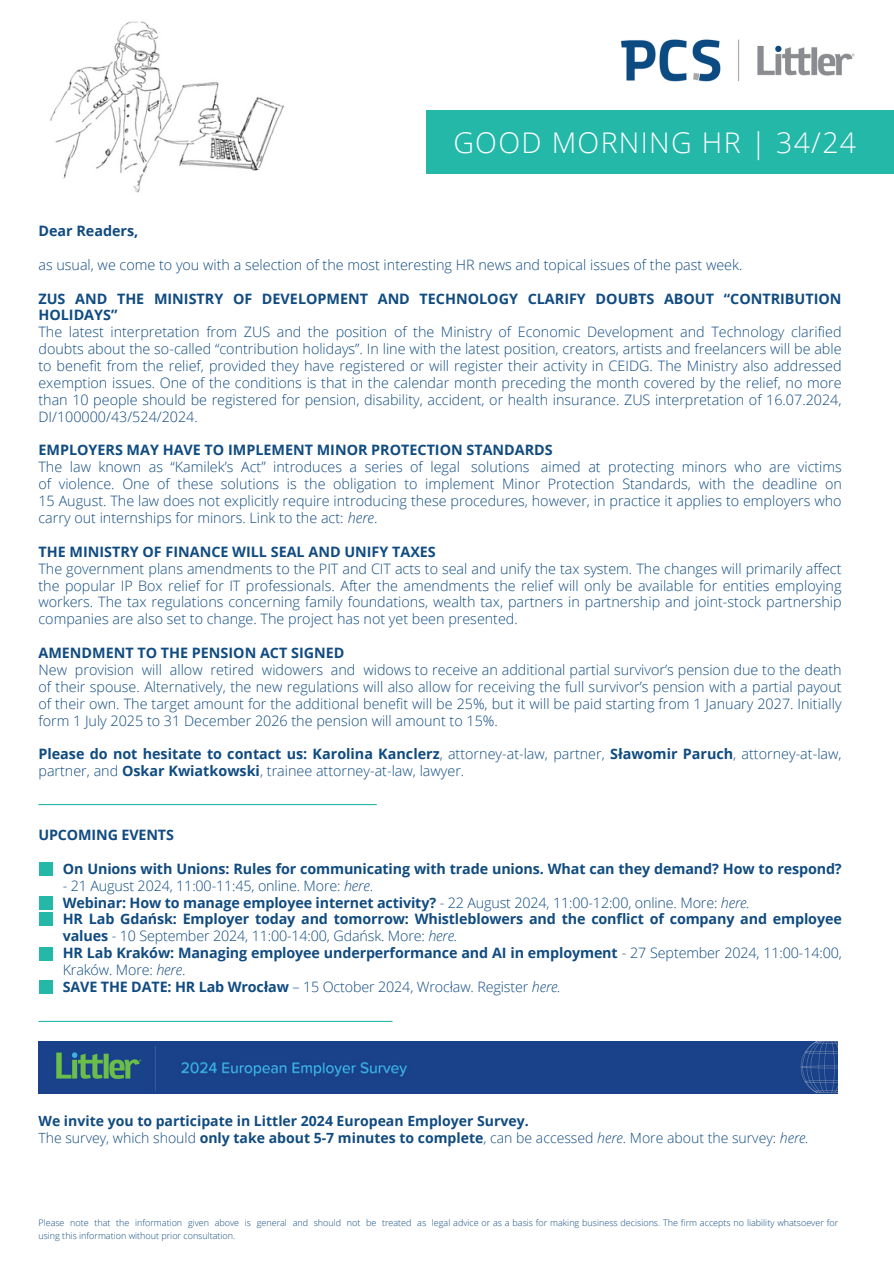
<style>
.page{position:relative;width:894px;height:1264px;background:#fff}
.page>*{position:absolute;margin:0;border:0;box-sizing:border-box;transform-origin:0 0}
.t1{font:300 28.5px "Open Sans";letter-spacing:.045em;color:#fff}
.t2{font:300 14.4px/16.8px "Open Sans";color:#104b81}
.t3{font:700 14.4px "Open Sans";color:#104b81}
.t4{font:700 14.25px/16.8px "Open Sans";letter-spacing:-.01em;color:#104b81}
.t5{font:300 14.25px "Open Sans";letter-spacing:-.01em;color:#104b81}
.t6{font:300 14.1px "Open Sans";color:#104b81}
.t7{font:700 14.1px "Open Sans";color:#104b81}
.t8{font:300 9px/13.5px "Open Sans";color:#104b81}
.s1{font-weight:700}
.s2{font-style:italic}
.s3{font-weight:300}
.s4{font-weight:300;font-style:italic}
</style>
<div class="page">
<img style="left:621px;top:39px;width:234px;height:43px">
<img style="left:50px;top:21px;width:235px;height:172px">
<hr style="left:38px;top:804px;width:338px;height:1px;background:#24b8a9">
<div style="left:38px;top:1041px;width:799px;height:52px;background:#1a428a"></div>
<img style="left:181px;top:1062px;width:226px;height:15px">
<img style="left:56px;top:1046px;width:100px;height:44px">
<img style="left:800px;top:1041px;width:37px;height:51px">
<div style="left:426px;top:111px;width:467px;height:63px;background:#24b8a9"></div>
<hr style="left:38px;top:1020px;width:354px;height:1px;background:#24b8a9">
<div style="left:39px;top:862px;width:13px;height:14px;background:#24b8a9"></div>
<div style="left:39px;top:896px;width:13px;height:13px;background:#24b8a9"></div>
<div style="left:39px;top:912px;width:13px;height:13px;background:#24b8a9"></div>
<div style="left:39px;top:947px;width:13px;height:13px;background:#24b8a9"></div>
<div style="left:39px;top:980px;width:13px;height:13px;background:#24b8a9"></div>
<p class="t1" style="left:453px;top:122px;width:404px">GOOD MORNING HR | 34/24</p>
<h4 class="t3" style="left:38px;top:220px;width:101px">Dear Readers,</h4>
<h4 class="t2" style="left:38px;top:256px;width:705px">as usual, we come to you with a selection of the most interesting HR news and topical issues of the past week.</h4>
<h4 class="t2" style="left:38px;top:289px;width:804px"><span class="s1">ZUS AND THE MINISTRY OF DEVELOPMENT AND TECHNOLOGY CLARIFY DOUBTS ABOUT “CONTRIBUTION HOLIDAYS”<br></span>The latest interpretation from ZUS and the position of the Ministry of Economic Development and Technology clarified doubts about the so-called “contribution holidays”. In line with the latest position, creators, artists and freelancers will be able to benefit from the relief, provided they have registered or will register their activity in CEIDG. The Ministry also addressed exemption issues. One of the conditions is that in the calendar month preceding the month covered by the relief, no more than 10 people should be registered for pension, disability, accident, or health insurance. ZUS interpretation of 16.07.2024, DI/100000/43/524/2024.</h4>
<h4 class="t2" style="left:38px;top:441px;width:804px"><span class="s1">EMPLOYERS MAY HAVE TO IMPLEMENT MINOR PROTECTION STANDARDS<br></span>The law known as “Kamilek’s Act” introduces a series of legal solutions aimed at protecting minors who are victims of violence. One of these solutions is the obligation to implement Minor Protection Standards, with the deadline on 15 August. The law does not explicitly require introducing these procedures, however, in practice it applies to employers who carry out internships for minors. Link to the act: <span class="s2">here</span>.</h4>
<h4 class="t2" style="left:38px;top:542px;width:804px"><span class="s1">THE MINISTRY OF FINANCE WILL SEAL AND UNIFY TAXES<br></span>The government plans amendments to the PIT and CIT acts to seal and unify the tax system. The changes will primarily affect the popular IP Box relief for IT professionals. After the amendments the relief will only be available for entities employing workers. The tax regulations concerning family foundations, wealth tax, partners in partnership and joint-stock partnership companies are also set to change. The project has not yet been presented.</h4>
<h2 class="t2" style="left:38px;top:644px;width:804px"><span class="s1">AMENDMENT TO THE PENSION ACT SIGNED<br></span>New provision will allow retired widowers and widows to receive an additional partial survivor’s pension due to the death of their spouse. Alternatively, the new regulations will also allow for receiving the full survivor’s pension with a partial payout of their own. The target amount for the additional benefit will be 25%, but it will be paid starting from 1 January 2027. Initially form 1 July 2025 to 31 December 2026 the pension will amount to 15%.</h2>
<p class="t2" style="left:38px;top:745px;width:804px"><span class="s1">Please do not hesitate to contact us: Karolina Kanclerz</span>, attorney-at-law, partner, <span class="s1">Sławomir Paruch</span>, attorney-at-law, partner, and <span class="s1">Oskar Kwiatkowski</span>, trainee attorney-at-law, lawyer.</p>
<p class="t4" style="left:38px;top:826px;width:137px">UPCOMING EVENTS</p>
<p class="t4" style="left:63px;top:859px;width:780px">On Unions with Unions: Rules for communicating with trade unions. What can they demand? How to respond?</p>
<p class="t5" style="left:63px;top:875px;width:312px">- 21 August 2024, 11:00-11:45, online. More: <span class="s2">here</span>.</p>
<p class="t4" style="left:63px;top:893px;width:688px">Webinar: How to manage employee internet activity? <span class="s3">- 22 August 2024, 11:00-12:00, online. More:</span> <span class="s4">here.</span></p>
<h4 class="t4" style="left:63px;top:910px;width:780px">HR Lab Gdańsk: Employer today and tomorrow: Whistleblowers and the conflict of company and employee values <span class="s3">- 10 September 2024, 11:00-14:00, Gdańsk. More:</span> <span class="s4">here.</span></h4>
<p class="t4" style="left:63px;top:944px;width:780px">HR Lab Kraków: Managing employee underperformance and AI in employment <span class="s3">- 27 September 2024, 11:00-14:00,<br>Kraków. More:</span> <span class="s4">here</span><span class="s3">.</span></p>
<p class="t5" style="left:63px;top:976px;width:499px"><span class="s1">SAVE THE DATE: HR Lab Wrocław</span> – 15 October 2024, Wrocław. Register <span class="s2">here.</span></p>
<p class="t7" style="left:38px;top:1110px;width:491px">We invite you to participate in Littler 2024 European Employer Survey.</p>
<p class="t6" style="left:38px;top:1127px;width:771px">The survey, which should <span class="s1">only take about 5-7 minutes to complete</span>, can be accessed <span class="s2">here</span>. More about the survey: <span class="s2">here.</span></p>
<p class="t8" style="left:38px;top:1215px;width:801px">Please note that the information given above is general and should not be treated as legal advice or as a basis for making business decisions. The firm accepts no liability whatsoever for using this information without prior consultation.</p>
</div>
